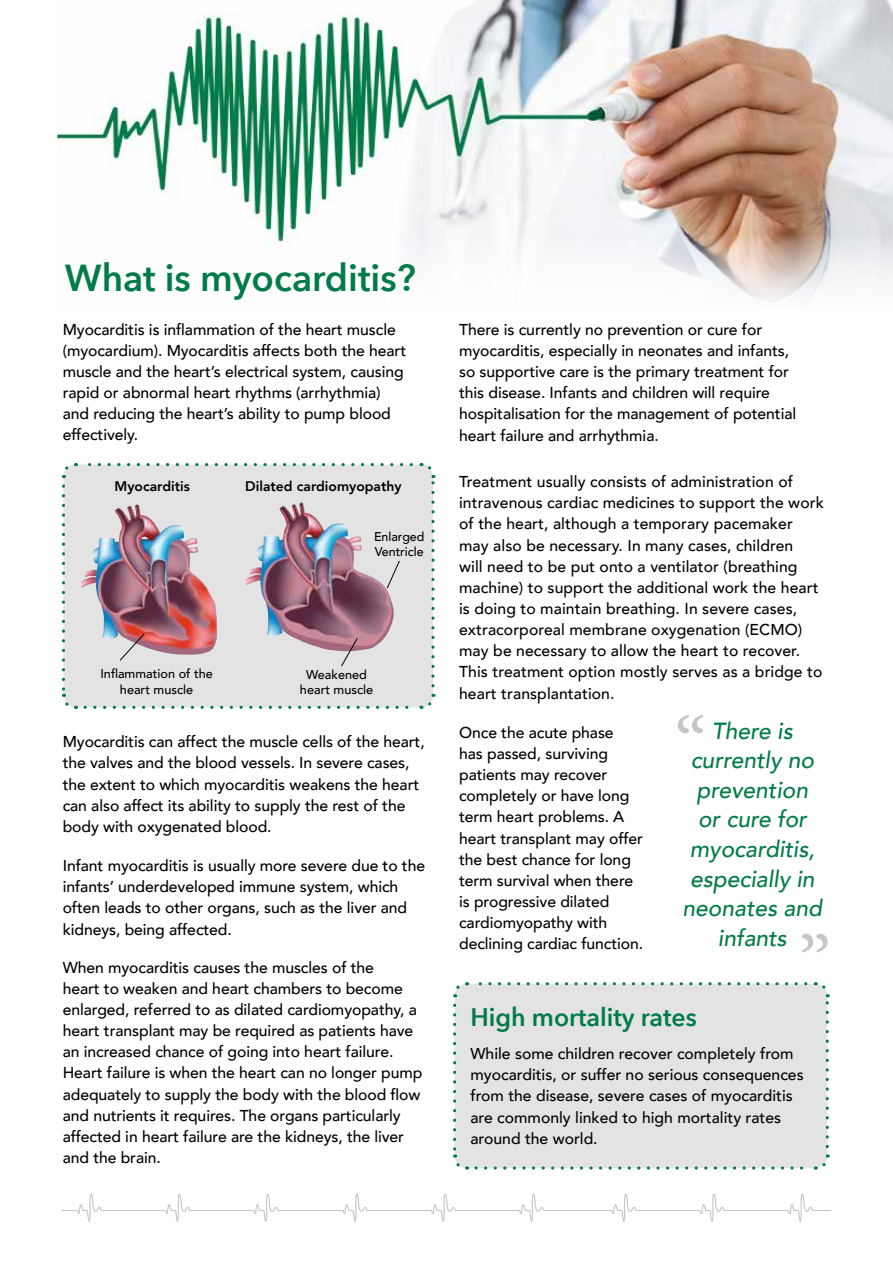
<style>
.page{position:relative;width:893px;height:1263px;background:#fff}
.page>*{position:absolute;margin:0;border:0;box-sizing:border-box;transform-origin:0 0}
.t1{font:81px "Minion Pro";color:#c6c6c6}
.t2{font:600 37.5px "Avenir Next";color:#007b49}
.t3{font:600 25.35px "Avenir Next";color:#007b49}
.t4{font:italic 500 23.25px/29.5px "Avenir";color:#007b49;text-align:center}
.t5{font:500 15.75px/21.1px "Avenir";letter-spacing:-.005em;color:#000}
.t6{font:800 13.95px "Avenir";color:#000}
.t7{font:500 12.75px/15.3px "Avenir";color:#000;text-align:center}
</style>
<div class="page">
<img style="left:58px;top:0;width:835px;height:302px">
<svg style="left:61px;top:1193px;width:235px;height:29px"></svg>
<svg style="left:296px;top:982px;width:299px;height:240px"></svg>
<svg style="left:595px;top:982px;width:237px;height:240px"></svg>
<div style="left:63px;top:465px;width:370px;height:242px;background:#e3e3e3;border-radius:12px"></div>
<svg style="left:62px;top:486px;width:14px;height:223px"></svg>
<svg style="left:85px;top:694px;width:351px;height:15px"></svg>
<svg style="left:421px;top:463px;width:14px;height:223px"></svg>
<svg style="left:62px;top:463px;width:349px;height:15px"></svg>
<img style="left:80px;top:504px;width:137px;height:151px">
<img style="left:245px;top:502px;width:149px;height:149px">
<svg style="left:119px;top:633px;width:26px;height:28px"></svg>
<svg style="left:386px;top:560px;width:14px;height:29px"></svg>
<svg style="left:340px;top:637px;width:18px;height:30px"></svg>
<h2 class="t2" style="left:65px;top:245px;width:352px">What is myocarditis?</h2>
<p class="t5" style="left:63px;top:318px;width:345px">Myocarditis is inflammation of the heart muscle (myocardium). Myocarditis affects both the heart muscle and the heart’s electrical system, causing rapid or abnormal heart rhythms (arrhythmia) and reducing the heart’s ability to pump blood effectively.</p>
<p class="t6" style="left:114px;top:475px;width:77px">Myocarditis</p>
<p class="t6" style="left:245px;top:475px;width:158px">Dilated cardiomyopathy</p>
<p class="t7" style="left:374px;top:528px;width:52px;text-align:left">Enlarged<br>Ventricle</p>
<p class="t7" style="left:100px;top:666px;width:114px">Inflammation of the heart muscle</p>
<p class="t7" style="left:300px;top:666px;width:75px">Weakened heart muscle</p>
<p class="t5" style="left:63px;top:730px;width:364px">Myocarditis can affect the muscle cells of the heart, the valves and the blood vessels. In severe cases, the extent to which myocarditis weakens the heart can also affect its ability to supply the rest of the body with oxygenated blood.</p>
<p class="t5" style="left:63px;top:854px;width:364px">Infant myocarditis is usually more severe due to the infants’ underdeveloped immune system, which often leads to other organs, such as the liver and kidneys, being affected.</p>
<p class="t5" style="left:63px;top:956px;width:361px">When myocarditis causes the muscles of the<br>heart to weaken and heart chambers to become enlarged, referred to as dilated cardiomyopathy, a heart transplant may be required as patients have an increased chance of going into heart failure.<br>Heart failure is when the heart can no longer pump adequately to supply the body with the blood flow and nutrients it requires. The organs particularly affected in heart failure are the kidneys, the liver and the brain.</p>
<p class="t5" style="left:459px;top:318px;width:339px">There is currently no prevention or cure for myocarditis, especially in neonates and infants, so supportive care is the primary treatment for this disease. Infants and children will require hospitalisation for the management of potential heart failure and arrhythmia.</p>
<p class="t5" style="left:459px;top:470px;width:366px">Treatment usually consists of administration of intravenous cardiac medicines to support the work of the heart, although a temporary pacemaker may also be necessary. In many cases, children<br>will need to be put onto a ventilator (breathing machine) to support the additional work the heart is doing to maintain breathing. In severe cases, extracorporeal membrane oxygenation (ECMO) may be necessary to allow the heart to recover.<br>This treatment option mostly serves as a bridge to heart transplantation.</p>
<p class="t5" style="left:459px;top:721px;width:186px">Once the acute phase<br>has passed, surviving patients may recover completely or have long term heart problems. A heart transplant may offer the best chance for long term survival when there is progressive dilated cardiomyopathy with declining cardiac function.</p>
<h1 class="t1" style="left:674px;top:698px;width:34px">“</h1>
<h3 class="t4" style="left:683px;top:716px;width:141px">There is currently no prevention<br>or cure for myocarditis, especially in neonates and infants</h3>
<h1 class="t1" style="left:799px;top:917px;width:34px">”</h1>
<h3 class="t3" style="left:470px;top:995px;width:228px">High mortality rates</h3>
<p class="t5" style="left:470px;top:1042px;width:335px">While some children recover completely from myocarditis, or suffer no serious consequences from the disease, severe cases of myocarditis are commonly linked to high mortality rates around the world.</p>
</div>
